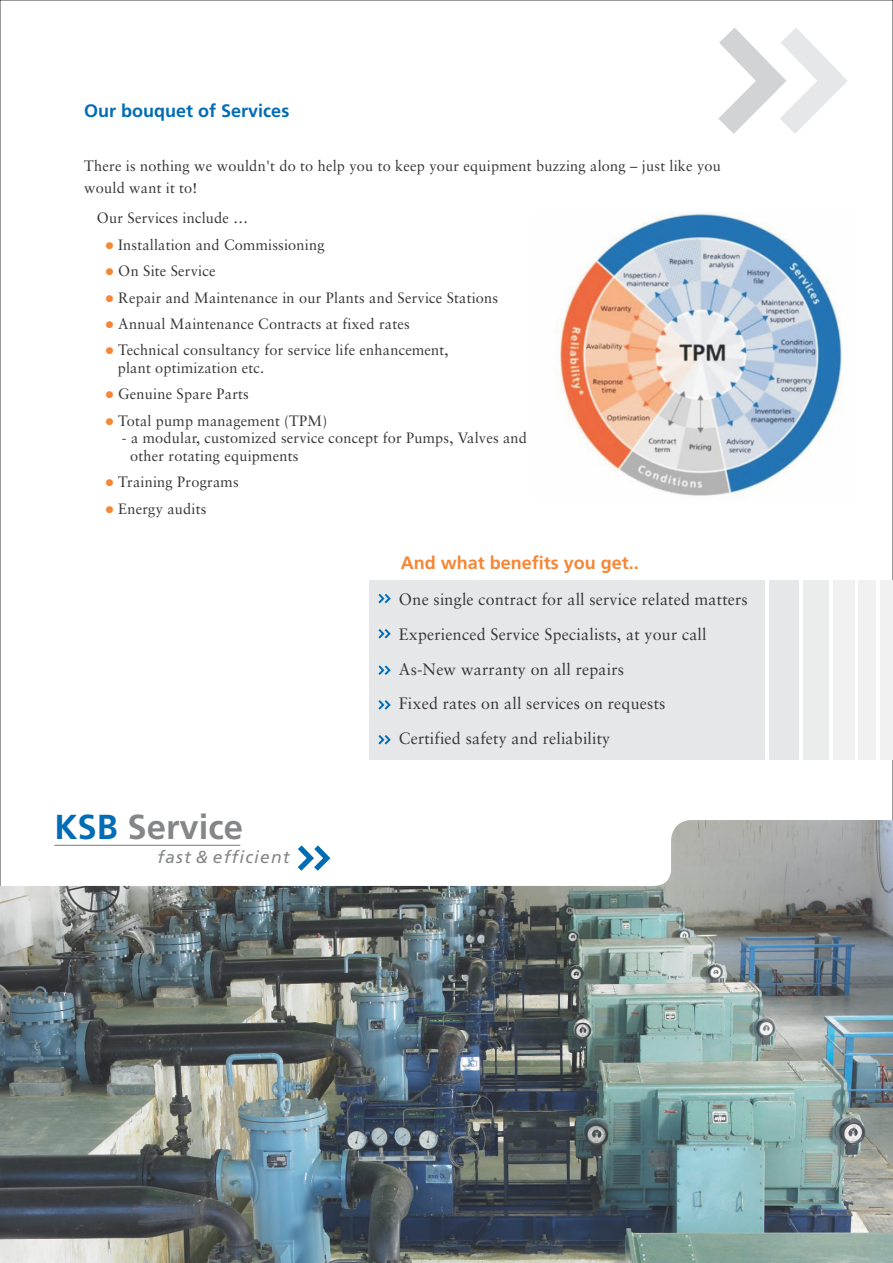
<style>
.page{position:relative;width:893px;height:1263px;background:#fff}
.page>*{position:absolute;margin:0;border:0;box-sizing:border-box;transform-origin:0 0}
.t1{font:700 34.65px "Frutiger";color:#848688}
.t2{font:700 18px "Frutiger";color:#f58634}
.t3{font:700 18px "Frutiger";color:#006cb5}
.t4{font:italic 17.25px "Frutiger 56";letter-spacing:.07em;color:#848688}
.t5{font:16.5px/34.8px "Sabon";color:#373435}
.t6{font:15px/17.5px "Sabon";color:#373435}
.s1{color:#f58634}
.s2{color:#006cb5}
</style>
<div class="page">
<img style="left:558px;top:213px;width:284px;height:286px">
<svg style="left:718px;top:28px;width:130px;height:106px"></svg>
<img style="left:0;top:820px;width:893px;height:443px">
<div style="left:369px;top:580px;width:396px;height:179px;background:#e6e7e8"></div>
<svg style="left:378px;top:593px;width:13px;height:11px"></svg>
<svg style="left:378px;top:629px;width:13px;height:10px"></svg>
<svg style="left:378px;top:665px;width:13px;height:10px"></svg>
<svg style="left:378px;top:700px;width:13px;height:10px"></svg>
<svg style="left:378px;top:735px;width:13px;height:10px"></svg>
<div style="left:769px;top:580px;width:30px;height:179px;background:#e6e7e8"></div>
<div style="left:803px;top:580px;width:25px;height:179px;background:#ebecec"></div>
<div style="left:833px;top:580px;width:21px;height:179px;background:#f1f1f2"></div>
<div style="left:859px;top:580px;width:17px;height:179px;background:#f1f1f2"></div>
<div style="left:880px;top:580px;width:12px;height:179px;background:#f1f1f2"></div>
<p class="t3" style="left:84px;top:100px;width:207px">Our bouquet of Services</p>
<p class="t6" style="left:84px;top:156px;width:638px;line-height:21.9px">There is nothing we wouldn't do to help you to keep your equipment buzzing along – just like you would want it to!</p>
<p class="t6" style="left:97px;top:211px;width:153px">Our Services include …</p>
<p class="t6" style="left:105px;top:237px;width:221px"><span class="s1">●</span> Installation and Commissioning</p>
<p class="t6" style="left:105px;top:263px;width:112px"><span class="s1">●</span> On Site Service</p>
<p class="t6" style="left:105px;top:290px;width:395px"><span class="s1">●</span> Repair and Maintenance in our Plants and Service Stations</p>
<p class="t6" style="left:105px;top:316px;width:306px"><span class="s1">●</span> Annual Maintenance Contracts at fixed rates</p>
<p class="t6" style="left:118px;top:342px;width:332px;text-indent:-13px"><span class="s1">●</span> Technical consultancy for service life enhancement, plant optimization etc.</p>
<p class="t6" style="left:105px;top:386px;width:145px"><span class="s1">●</span> Genuine Spare Parts</p>
<p class="t6" style="left:105px;top:413px;width:224px"><span class="s1">●</span> Total pump management (TPM)</p>
<p class="t6" style="left:130px;top:430px;width:399px;text-indent:-8px">- a modular, customized service concept for Pumps, Valves and other rotating equipments</p>
<p class="t6" style="left:105px;top:474px;width:135px"><span class="s1">●</span> Training Programs</p>
<p class="t6" style="left:105px;top:501px;width:103px"><span class="s1">●</span> Energy audits</p>
<p class="t2" style="left:401px;top:552px;width:240px">And what benefits you get..</p>
<h1 class="t1" style="left:54px;top:806px;width:190px"><span class="s2">KSB</span> Service</h1>
<p class="t4" style="left:157px;top:850px;width:134px">fast &amp; efficient</p>
<p class="t5" style="left:399px;top:583px;width:351px">One single contract for all service related matters Experienced Service Specialists, at your call As-New warranty on all repairs<br>Fixed rates on all services on requests<br>Certified safety and reliability</p>
</div>
